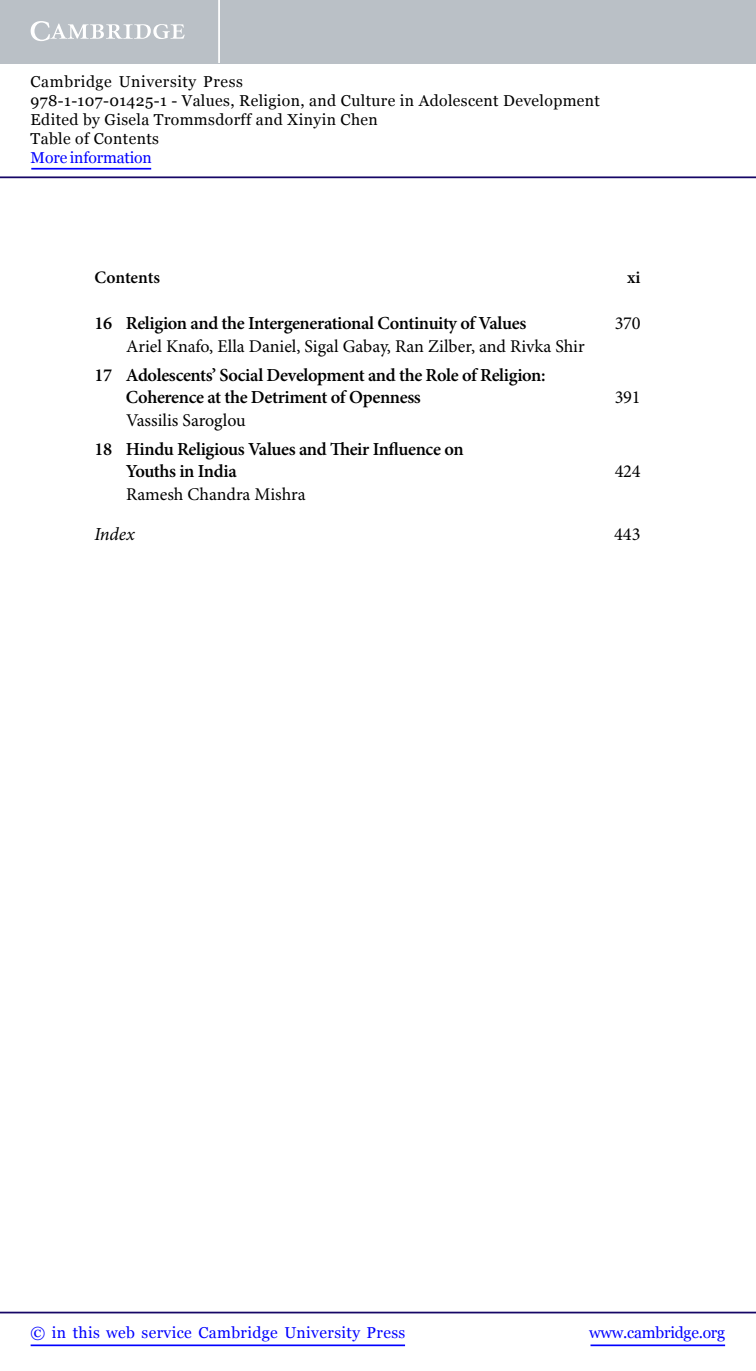
<style>
.page{position:relative;width:756px;height:1371px;background:#fff}
.page>*{position:absolute;margin:0;border:0;box-sizing:border-box;transform-origin:0 0}
.t1{font:600 18.38px/22.8px "Minion Pro";letter-spacing:-.02em;color:#000}
.t2{font:18.38px "Minion Pro";letter-spacing:-.02em;color:#000}
.t3{font:italic 18.38px "Minion Pro";letter-spacing:-.005em;color:#000}
.t4{font:17.85px "Minion Pro";color:#000}
.t5{font:600 17.5px "Minion Pro";color:#000}
.t6{font:15.75px/18.9px "Georgia";letter-spacing:.025em;color:#000}
.t7{font:15.75px "Georgia";letter-spacing:.025em;color:#00f}
.t8{font:15.75px "Georgia";letter-spacing:-.015em;color:#00f}
.t9{font:15.75px "Georgia";letter-spacing:-.01em;color:#00f}
</style>
<div class="page">
<hr style="left:591px;top:1344px;width:134px;height:1px;background:#00f">
<hr style="left:0;top:1311px;width:756px;height:2px;background:#150666">
<hr style="left:31px;top:1344px;width:374px;height:1px;background:#00f">
<div style="left:0;top:0;width:756px;height:63px;background:#bac0c6"></div>
<svg style="left:31px;top:21px;width:154px;height:20px"></svg>
<hr style="left:218px;top:0;width:2px;height:63px;background:#fff">
<hr style="left:0;top:176px;width:756px;height:2px;background:#150666">
<hr style="left:31px;top:168px;width:120px;height:1px;background:#00f">
<p class="t6" style="left:31px;top:72px;width:571px">Cambridge University Press<br>978-1-107-01425-1 - Values, Religion, and Culture in Adolescent Development Edited by Gisela Trommsdorff and Xinyin Chen<br>Table of Contents</p>
<p class="t9" style="left:31px;top:148px;width:123px">More information</p>
<p class="t5" style="left:94px;top:267px;width:67px">Contents</p>
<p class="t5" style="left:627px;top:267px;width:15px">xi</p>
<p class="t1" style="left:94px;top:313px;width:433px">16 Religion and the Intergenerational Continuity of Values</p>
<p class="t2" style="left:615px;top:312px;width:27px">370</p>
<p class="t4" style="left:126px;top:336px;width:460px">Ariel Knafo, Ella Daniel, Sigal Gabay, Ran Zilber, and Rivka Shir</p>
<p class="t1" style="left:126px;top:364px;width:421px;text-indent:-31px">17 Adolescents’ Social Development and the Role of Religion:<br>Coherence at the Detriment of Openness</p>
<p class="t2" style="left:615px;top:386px;width:27px">391</p>
<p class="t4" style="left:126px;top:410px;width:121px">Vassilis Saroglou</p>
<p class="t1" style="left:126px;top:438px;width:339px;text-indent:-31px">18 Hindu Religious Values and Their Influence on<br>Youths in India</p>
<p class="t2" style="left:615px;top:460px;width:27px">424</p>
<p class="t4" style="left:126px;top:484px;width:181px">Ramesh Chandra Mishra</p>
<p class="t3" style="left:94px;top:523px;width:42px">Index</p>
<p class="t2" style="left:614px;top:523px;width:28px">443</p>
<p class="t7" style="left:31px;top:1323px;width:376px">© in this web service Cambridge University Press</p>
<p class="t8" style="left:589px;top:1323px;width:137px">www.cambridge.org</p>
</div>
